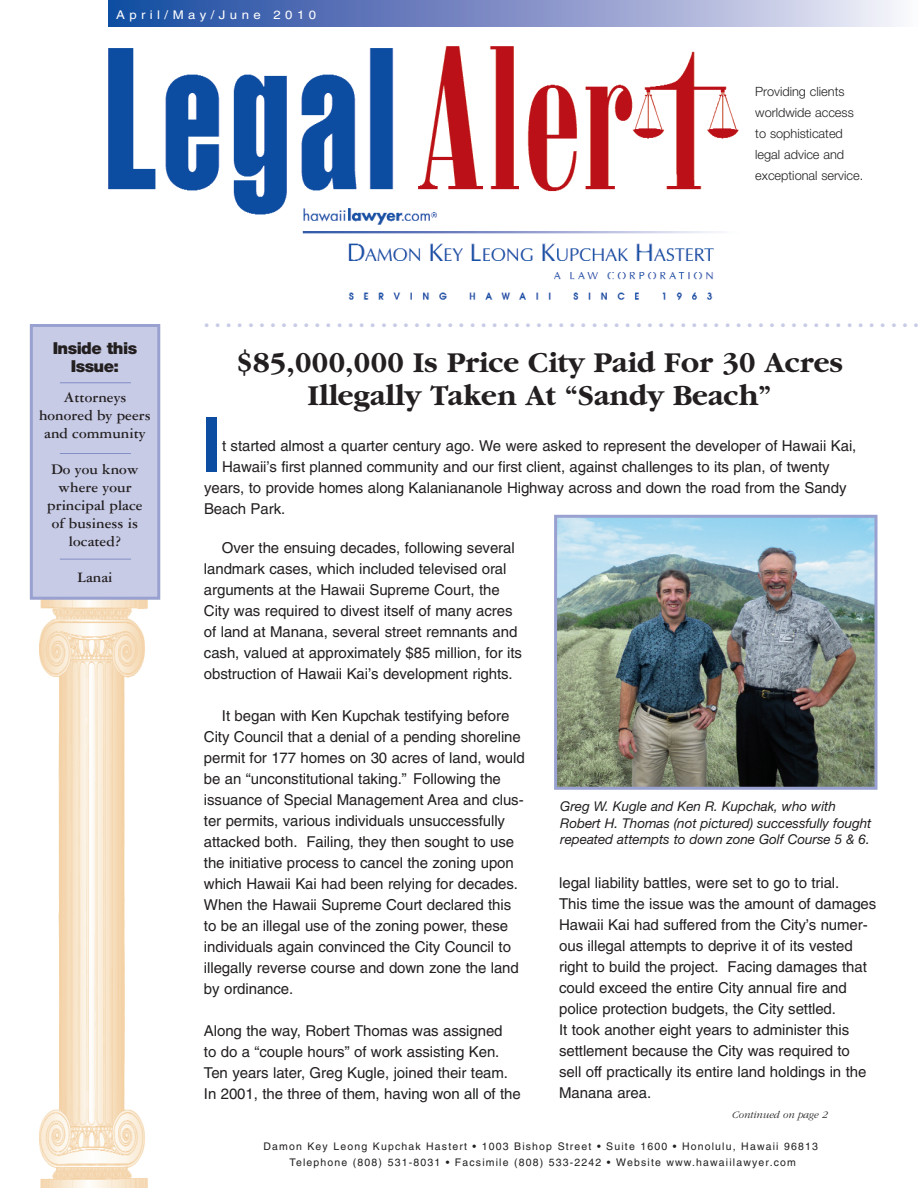
<style>
.page{position:relative;width:918px;height:1188px;background:#fff}
.page>*{position:absolute;margin:0;border:0;box-sizing:border-box;transform-origin:0 0}
.t1{font:76.5px "Helvetica Extra Compressed";color:#0d4da1}
.t2{font:700 30px/33px "Garamond";color:#231f20;text-align:center}
.t3{font:900 16.5px/18px "Helvetica Neue";letter-spacing:-.035em;color:#231f20;text-align:center}
.t4{font:700 15.3px/18px "Garamond Three";color:#231f20;text-align:center}
.t5{font:15px/21px "Helvetica";letter-spacing:-.005em;color:#231f20}
.t6{font:italic 13.5px/16.5px "Helvetica Neue";letter-spacing:-.005em;color:#231f20}
.t7{font:300 12.75px/21px "Helvetica Neue";color:#231f20}
.t8{font:12px "Helvetica";letter-spacing:.335em;color:#fff;scale:1.1 1}
.t9{font:10.5px/16.5px "Helvetica";letter-spacing:.11em;color:#231f20;text-align:center}
.t10{font:300 10.5px "Helvetica Neue";color:#c7cbe6}
.t11{font:italic 300 10.5px "Garamond";color:#231f20}
</style>
<div class="page">
<svg style="left:108px;top:0;width:789px;height:27px;background:#8093c8"></svg>
<img style="left:108px;top:48px;width:286px;height:167px">
<img style="left:418px;top:46px;width:321px;height:146px">
<img style="left:296px;top:202px;width:421px;height:98px">
<img style="left:29px;top:575px;width:132px;height:613px">
<div style="left:31px;top:326px;width:128px;height:272px;background:#c7cbe6"></div>
<div style="left:30px;top:324px;width:130px;height:276px;border:3px solid #99a1d0"></div>
<img style="left:558px;top:519px;width:316px;height:267px">
<div style="left:554px;top:515px;width:324px;height:275px;border:3px solid #99a1d0"></div>
<hr style="left:60px;top:453px;width:71px;height:1px;background:#838fc7">
<hr style="left:60px;top:559px;width:71px;height:1px;background:#838fc7">
<hr style="left:60px;top:382px;width:71px;height:1px;background:#838fc7">
<p class="t8" style="left:116px;top:10px;width:183px">April/May/June 2010</p>
<p class="t7" style="left:755px;top:83px;width:110px">Providing clients worldwide access to sophisticated legal advice and exceptional service.</p>
<p class="t3" style="left:53px;top:341px;width:86px">Inside this<br>Issue:</p>
<p class="t4" style="left:39px;top:390px;width:113px">Attorneys honored by peers and community</p>
<p class="t4" style="left:47px;top:462px;width:97px">Do you know where your principal place of business is located?</p>
<p class="t4" style="left:77px;top:570px;width:37px">Lanai</p>
<p class="t10" style="left:204px;top:321px;width:716px">•••••••••••••••••••••••••••••••••••••••••••••••••••••••••••••••••</p>
<h2 class="t2" style="left:236px;top:348px;width:609px">$85,000,000 Is Price City Paid For 30 Acres<br>Illegally Taken At “Sandy Beach”</h2>
<p class="t5" style="left:222px;top:436px;width:636px">t started almost a quarter century ago. We were asked to represent the developer of Hawaii Kai,</p>
<p class="t5" style="left:222px;top:457px;width:609px">Hawaii’s first planned community and our first client, against challenges to its plan, of twenty</p>
<p class="t5" style="left:204px;top:478px;width:644px">years, to provide homes along Kalaniananole Highway across and down the road from the Sandy</p>
<p class="t5" style="left:204px;top:499px;width:83px">Beach Park.</p>
<h1 class="t1" style="left:203px;top:417px;width:17px">I</h1>
<p class="t5" style="left:204px;top:538px;width:320px;text-indent:18px">Over the ensuing decades, following several landmark cases, which included televised oral arguments at the Hawaii Supreme Court, the City was required to divest itself of many acres of land at Manana, several street remnants and cash, valued at approximately $85 million, for its obstruction of Hawaii Kai’s development rights.</p>
<p class="t5" style="left:204px;top:706px;width:322px;text-indent:18px">It began with Ken Kupchak testifying before City Council that a denial of a pending shoreline permit for 177 homes on 30 acres of land, would be an “unconstitutional taking.” Following the issuance of Special Management Area and clus&shy;ter permits, various individuals unsuccessfully attacked both. Failing, they then sought to use the initiative process to cancel the zoning upon which Hawaii Kai had been relying for decades.<br>When the Hawaii Supreme Court declared this to be an illegal use of the zoning power, these individuals again convinced the City Council to illegally reverse course and down zone the land by ordinance.</p>
<p class="t5" style="left:204px;top:1021px;width:318px">Along the way, Robert Thomas was assigned<br>to do a “couple hours” of work assisting Ken.<br>Ten years later, Greg Kugle, joined their team.<br>In 2001, the three of them, having won all of the</p>
<p class="t6" style="left:560px;top:800px;width:313px">Greg W. Kugle and Ken R. Kupchak, who with<br>Robert H. Thomas (not pictured) successfully fought repeated attempts to down zone Golf Course 5 &amp; 6.</p>
<p class="t5" style="left:559px;top:873px;width:319px">legal liability battles, were set to go to trial.<br>This time the issue was the amount of damages Hawaii Kai had suffered from the City’s numer&shy;ous illegal attempts to deprive it of its vested right to build the project. Facing damages that could exceed the entire City annual fire and police protection budgets, the City settled.<br>It took another eight years to administer this settlement because the City was required to<br>sell off practically its entire land holdings in the Manana area.</p>
<p class="t11" style="left:731px;top:1110px;width:97px">Continued on page 2</p>
<p class="t9" style="left:263px;top:1139px;width:556px">Damon Key Leong Kupchak Hastert • 1003 Bishop Street • Suite 1600 • Honolulu, Hawaii 96813<br>Telephone (808) 531-8031 • Facsimile (808) 533-2242 • Website www.hawaiilawyer.com</p>
</div>
